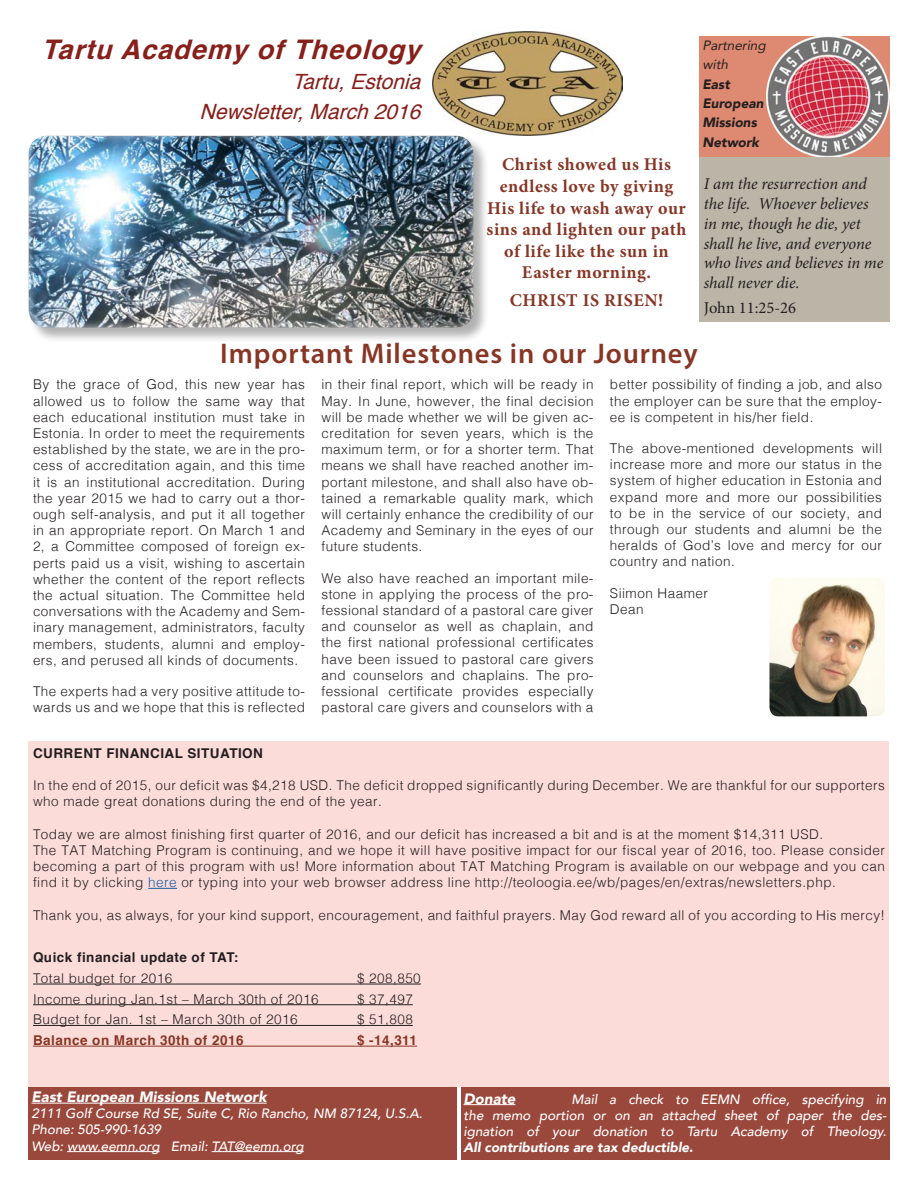
<style>
.page{position:relative;width:918px;height:1188px;background:#fff}
.page>*{position:absolute;margin:0;border:0;box-sizing:border-box;transform-origin:0 0}
.t1{font:600 28.5px "Myriad Pro";letter-spacing:.03em;color:#873625}
.t2{font:italic 700 27px "Helvetica";color:#871f1a}
.t3{font:italic 21px "Helvetica";color:#871f1a}
.t4{font:700 18px/21.6px "Minion Pro";letter-spacing:.03em;color:#873625;text-align:center}
.t5{font:italic 16.5px/19.8px "Minion Pro";letter-spacing:-.005em;color:#231f20}
.t6{font:16.5px "Minion Pro";color:#231f20}
.t7{font:italic 900 15px "Avenir";color:#fff}
.t8{font:300 13.5px/16.2px "Helvetica";letter-spacing:.035em;color:#231f20;text-align:justify}
.t9{font:italic 500 13.5px/16.2px "Avenir";color:#fff;text-align:justify}
.t10{font:700 13.5px "Helvetica";letter-spacing:.035em;color:#231f20}
.t11{font:italic 900 13.5px "Avenir";color:#fff}
.t12{font:700 13.5px "Helvetica";letter-spacing:.035em;color:#873625}
.t13{font:italic 900 13.5px "Avenir";color:#231f20}
.t14{font:italic 13.5px "Avenir";color:#231f20}
.s1{color:#175d9e}
</style>
<div class="page">
<div style="left:699px;top:36px;width:191px;height:121px;background:#de8971"></div>
<img style="left:432px;top:31px;width:190px;height:105px">
<img style="left:767px;top:36px;width:123px;height:121px">
<div style="left:28px;top:135px;width:461px;height:208px;background:#231f20;opacity:.35"></div>
<div style="left:26px;top:135px;width:448px;height:195px;background:#231f20;opacity:.75"></div>
<div style="left:699px;top:157px;width:191px;height:165px;background:#bab5a7"></div>
<div style="left:28px;top:742px;width:862px;height:345px;background:#fcdcd9"></div>
<svg style="left:148px;top:888px;width:29px;height:1px"></svg>
<div style="left:28px;top:1087px;width:429px;height:73px;background:#9a483c"></div>
<hr style="left:32px;top:1103px;width:235px;height:1px;background:#fff">
<hr style="left:67px;top:1151px;width:93px;height:1px;background:#fff">
<hr style="left:212px;top:1151px;width:92px;height:1px;background:#fff">
<div style="left:461px;top:1087px;width:429px;height:73px;background:#9a483c"></div>
<hr style="left:464px;top:1104px;width:51px;height:1px;background:#fff">
<hr style="left:33px;top:984px;width:388px;height:1px;background:#231f20">
<hr style="left:33px;top:1004px;width:380px;height:1px;background:#231f20">
<hr style="left:33px;top:1025px;width:380px;height:1px;background:#231f20">
<hr style="left:33px;top:1046px;width:384px;height:1px;background:#873625">
<img style="left:770px;top:578px;width:115px;height:138px">
<p class="t2" style="left:42px;top:28px;width:392px">TartuAcademyofTheology</p>
<p class="t3" style="left:292px;top:66px;width:139px">Tartu,Estonia</p>
<p class="t3" style="left:200px;top:96px;width:231px">Newsletter,March2016</p>
<p class="t4" style="left:487px;top:154px;width:201px">Christ showed us His endless love by giving<br>His life to wash away our sins and lighten our path of life like the sun in<br>Easter morning.</p>
<p class="t4" style="left:510px;top:289px;width:155px">CHRIST IS RISEN!</p>
<p class="t14" style="left:702px;top:34px;width:68px">Partnering</p>
<p class="t14" style="left:702px;top:53px;width:31px">with</p>
<p class="t13" style="left:702px;top:73px;width:29px">East</p>
<p class="t13" style="left:702px;top:92px;width:62px">European</p>
<p class="t13" style="left:702px;top:112px;width:56px">Missions</p>
<p class="t13" style="left:702px;top:131px;width:58px">Network</p>
<p class="t5" style="left:704px;top:174px;width:181px">I am the resurrection and the life. Whoever believes in me, though he die, yet shall he live, and everyone who lives and believes in me shall never die.</p>
<p class="t6" style="left:704px;top:296px;width:94px">John 11:25-26</p>
<p class="t1" style="left:220px;top:335px;width:479px">Important Milestones in our Journey</p>
<p class="t8" style="left:33px;top:376px;width:274px">By the grace of God, this new year has allowed us to follow the same way that each educational institution must take in Estonia. In order to meet the requirements established by the state, we are in the pro&shy;cess of accreditation again, and this time it is an institutional accreditation. During the year 2015 we had to carry out a thor&shy;ough self-analysis, and put it all together in an appropriate report. On March 1 and 2, a Committee composed of foreign ex&shy;perts paid us a visit, wishing to ascertain whether the content of the report reflects the actual situation. The Committee held conversations with the Academy and Sem&shy;inary management, administrators, faculty members, students, alumni and employ&shy;ers, and perused all kinds of documents.</p>
<p class="t8" style="left:33px;top:682px;width:273px">The experts had a very positive attitude to&shy;wards us and we hope that this is reflected</p>
<p class="t8" style="left:321px;top:376px;width:274px">in their final report, which will be ready in May. In June, however, the final decision will be made whether we will be given ac&shy;creditation for seven years, which is the maximum term, or for a shorter term. That means we shall have reached another im&shy;portant milestone, and shall also have ob&shy;tained a remarkable quality mark, which will certainly enhance the credibility of our Academy and Seminary in the eyes of our future students.</p>
<p class="t8" style="left:321px;top:569px;width:274px">We also have reached an important mile&shy;stone in applying the process of the pro&shy;fessional standard of a pastoral care giver and counselor as well as chaplain, and the first national professional certificates have been issued to pastoral care givers and counselors and chaplains. The pro&shy;fessional certificate provides especially pastoral care givers and counselors with a</p>
<p class="t8" style="left:610px;top:376px;width:274px">better possibility of finding a job, and also the employer can be sure that the employ&shy;ee is competent in his/her field.</p>
<p class="t8" style="left:610px;top:439px;width:274px">The above-mentioned developments will increase more and more our status in the system of higher education in Estonia and expand more and more our possibilities to be in the service of our society, and through our students and alumni be the heralds of God’s love and mercy for our country and nation.</p>
<p class="t8" style="left:610px;top:584px;width:99px">Siimon Haamer</p>
<p class="t8" style="left:610px;top:600px;width:35px">Dean</p>
<p class="t10" style="left:33px;top:742px;width:232px">CURRENT FINANCIAL SITUATION</p>
<p class="t8" style="left:33px;top:776px;width:853px">In the end of 2015, our deficit was $4,218 USD. The deficit dropped significantly during December. We are thankful for our supporters who made great donations during the end of the year.</p>
<p class="t8" style="left:33px;top:825px;width:792px">Today we are almost finishing first quarter of 2016, and our deficit has increased a bit and is at the moment $14,311 USD.</p>
<p class="t8" style="left:33px;top:841px;width:854px">The TAT Matching Program is continuing, and we hope it will have positive impact for our fiscal year of 2016, too. Please consider becoming a part of this program with us! More information about TAT Matching Program is available on our webpage and you can find it by clicking <span class="s1">here</span> or typing into your web browser address line http://teoloogia.ee/wb/pages/en/extras/newsletters.php.</p>
<p class="t8" style="left:33px;top:906px;width:854px">Thank you, as always, for your kind support, encouragement, and faithful prayers. May God reward all of you according to His mercy!</p>
<p class="t10" style="left:33px;top:947px;width:207px">Quick financial update of TAT:</p>
<p class="t8" style="left:33px;top:969px;width:141px">Total budget for 2016</p>
<p class="t8" style="left:357px;top:969px;width:65px">$ 208,850</p>
<p class="t8" style="left:33px;top:990px;width:287px">Income during Jan.1st – March 30th of 2016</p>
<p class="t8" style="left:357px;top:990px;width:57px">$ 37,497</p>
<p class="t8" style="left:33px;top:1011px;width:266px">Budget for Jan. 1st – March 30th of 2016</p>
<p class="t8" style="left:357px;top:1011px;width:57px">$ 51,808</p>
<p class="t12" style="left:33px;top:1029px;width:212px">Balance on March 30th of 2016</p>
<p class="t12" style="left:357px;top:1029px;width:62px">$ -14,311</p>
<p class="t7" style="left:32px;top:1084px;width:237px">East European Missions Network</p>
<p class="t9" style="left:32px;top:1106px;width:393px">2111 Golf Course Rd SE, Suite C, Rio Rancho, NM 87124, U.S.A.</p>
<p class="t9" style="left:32px;top:1122px;width:131px">Phone: 505-990-1639</p>
<p class="t9" style="left:32px;top:1138px;width:274px">Web: www.eemn.org Email: TAT@eemn.org</p>
<p class="t7" style="left:464px;top:1086px;width:53px">Donate</p>
<p class="t9" style="left:464px;top:1091px;width:425px;text-indent:108px">Mail a check to EEMN office, specifying in the memo portion or on an attached sheet of paper the des&shy;ignation of your donation to Tartu Academy of Theology.</p>
<p class="t11" style="left:464px;top:1136px;width:231px">All contributions are tax deductible.</p>
</div>
